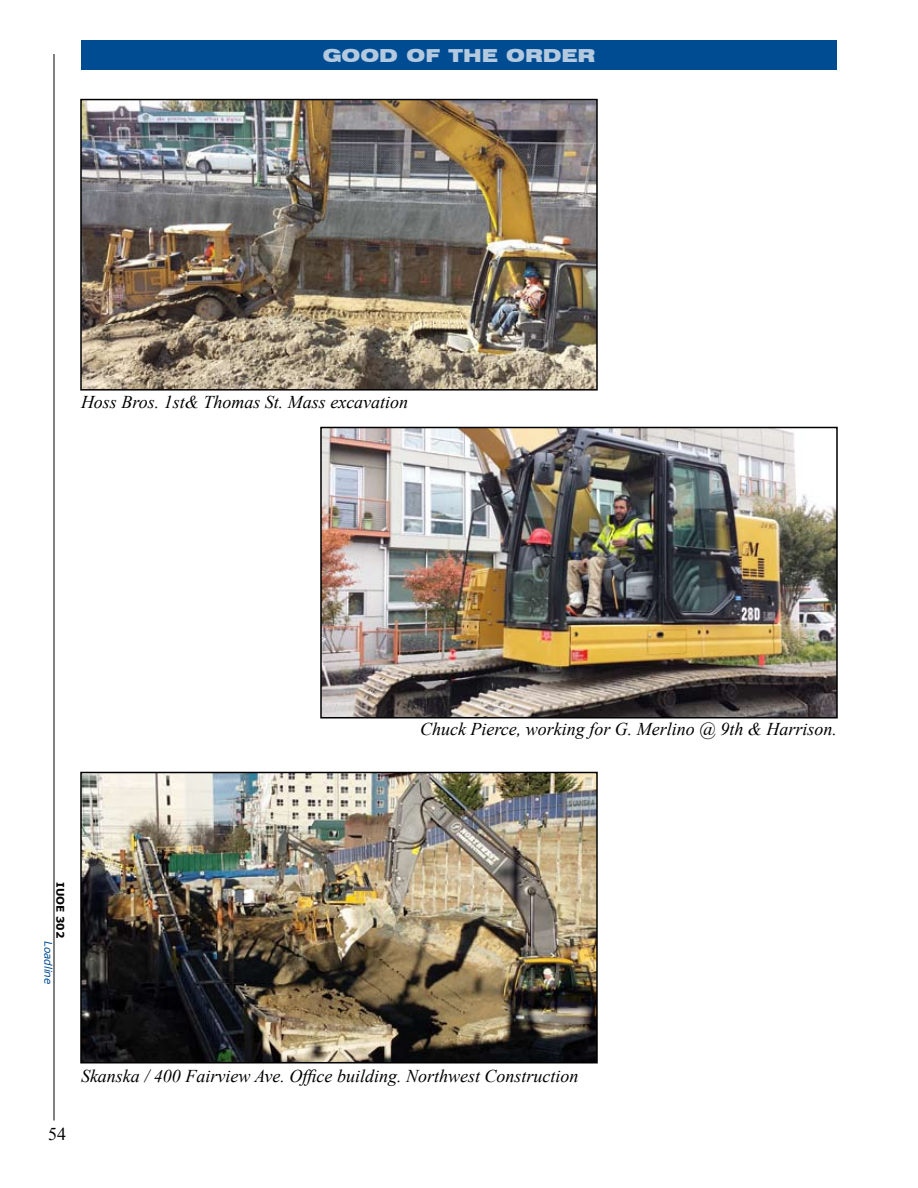
<style>
.page{position:relative;width:918px;height:1188px;background:#fff}
.page>*{position:absolute;margin:0;border:0;box-sizing:border-box;transform-origin:0 0}
.t1{font:italic 18px "Times New Roman";color:#000}
.t2{font:900 expanded 18px "Swiss 721 BT";color:#b3c9df}
.t3{font:18px "Times New Roman";color:#000}
.t4{font:italic 10.5px "Verdana";color:#004c93}
.t5{font:700 10.5px "Verdana";color:#000}
</style>
<div class="page">
<hr style="left:54px;top:54px;width:1px;height:1066px;background:#000">
<div style="left:81px;top:40px;width:756px;height:30px;background:#004c93"></div>
<img style="left:83px;top:102px;width:512px;height:286px">
<div style="left:80px;top:99px;width:518px;height:292px;border:2px solid #000"></div>
<img style="left:323px;top:430px;width:512px;height:285px">
<div style="left:320px;top:427px;width:518px;height:291px;border:2px solid #000"></div>
<img style="left:83px;top:775px;width:512px;height:286px">
<div style="left:80px;top:772px;width:518px;height:292px;border:2px solid #000"></div>
<p class="t2" style="left:323px;top:44px;width:274px">GOOD OF THE ORDER</p>
<p class="t1" style="left:81px;top:390px;width:329px">Hoss Bros. 1st&amp; Thomas St. Mass excavation</p>
<p class="t1" style="left:420px;top:716px;width:418px">Chuck Pierce, working for G. Merlino @ 9th &amp; Harrison.</p>
<p class="t5" style="left:68px;top:882px;width:58px;rotate:90deg">IUOE 302</p>
<p class="t4" style="left:56px;top:941px;width:45px;rotate:90deg">Loadline</p>
<p class="t1" style="left:81px;top:1063px;width:499px">Skanska / 400 Fairview Ave. Office building. Northwest Construction</p>
<p class="t3" style="left:48px;top:1122px;width:19px">54</p>
</div>
